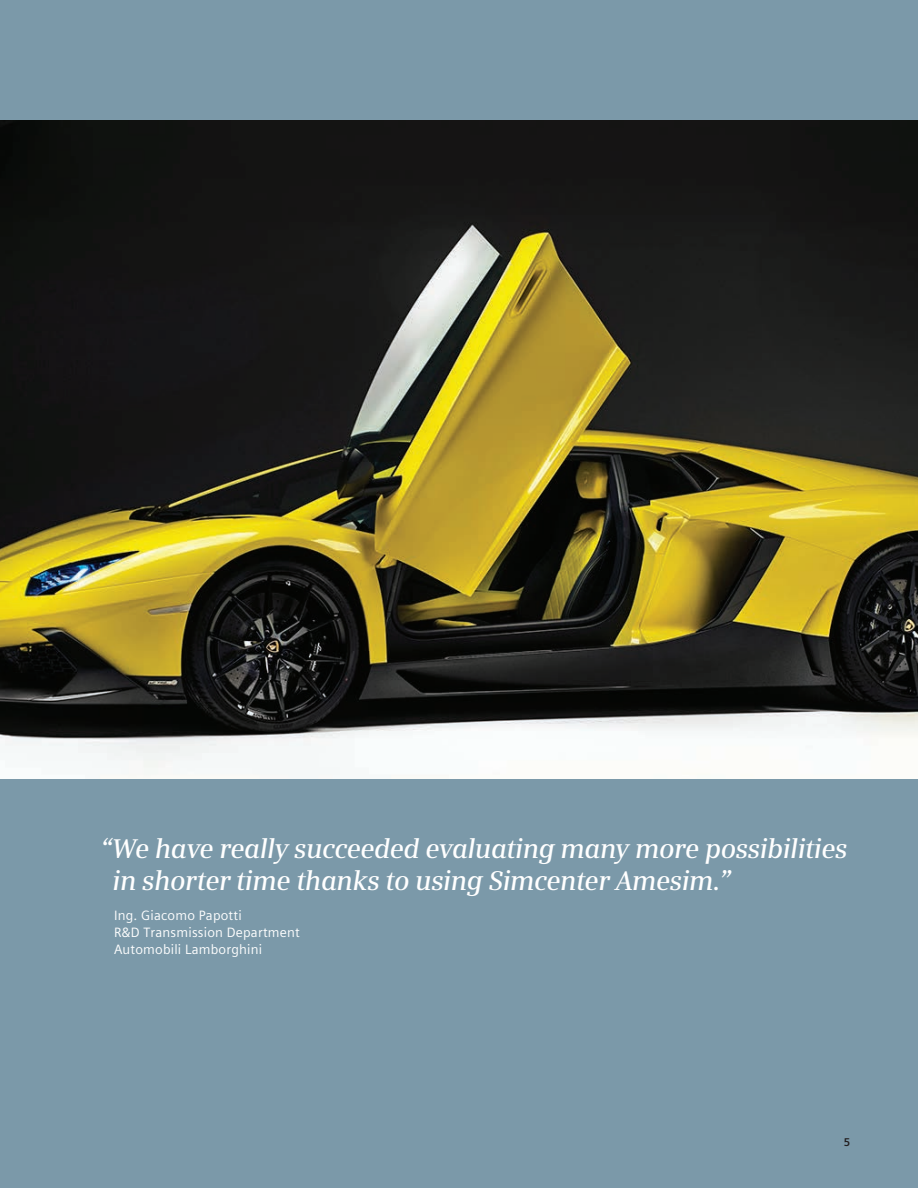
<style>
.page{position:relative;width:918px;height:1188px;background:#7b99a9}
.page>*{position:absolute;margin:0;border:0;box-sizing:border-box;transform-origin:0 0}
.Large_quote_serif_wh{font:italic 600 27px/32.4px "Siemens Serif";letter-spacing:-.02em;color:#fff}
.Large_quote_credit{font:13.5px/17px "Siemens Sans Global";letter-spacing:.015em;color:#fff}
.t1{font:700 11.25px "Siemens Sans Global";color:#231f20}
</style>
<div class="page">
<img style="left:0;top:120px;width:918px;height:659px">
<p class="Large_quote_serif_wh" style="left:112px;top:832px;width:737px;text-indent:-12px">“We have really succeeded evaluating many more possibilities in shorter time thanks to using Simcenter Amesim.”</p>
<p class="Large_quote_credit" style="left:114px;top:907px;width:187px">Ing. Giacomo Papotti<br>R&amp;D Transmission Department<br>Automobili Lamborghini</p>
<p class="t1" style="left:844px;top:1134px;width:8px">5</p>
</div>
